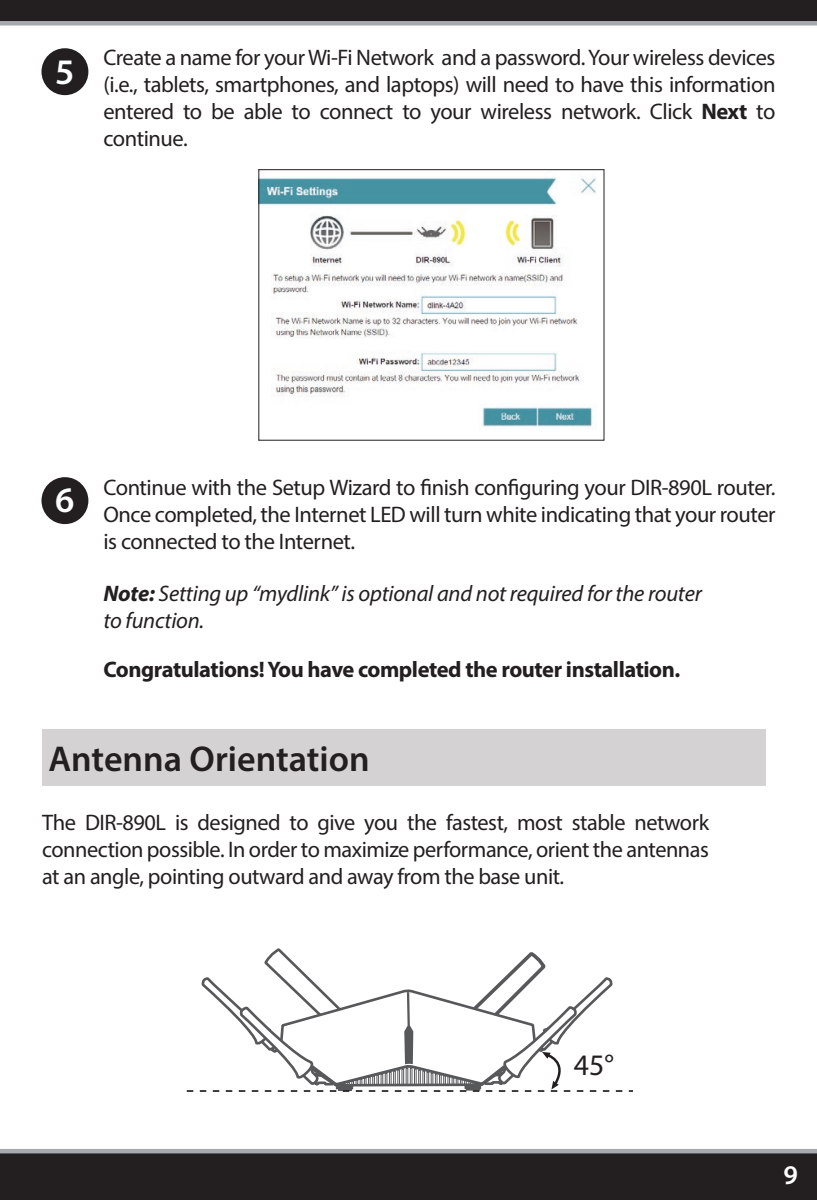
<style>
.page{position:relative;width:817px;height:1200px;background:#fff}
.page>*{position:absolute;margin:0;border:0;box-sizing:border-box;transform-origin:0 0}
.t1{font:600 36px "Myriad Pro";color:#231f20}
.t2{font:600 36px "Myriad Pro";color:#fff}
.t3{font:29.93px "Myriad Pro";color:#231f20}
.t4{font:600 27px "Myriad Pro";color:#fff}
.t5{font:22.5px/27px "Myriad Pro";letter-spacing:-.02em;color:#231f20;text-align:justify}
.t6{font:italic 22.5px/27px "Myriad Pro";letter-spacing:-.01em;color:#231f20}
.t7{font:700 22.5px "Myriad Pro";letter-spacing:-.02em;color:#231f20}
.s1{font-weight:700}
</style>
<div class="page">
<svg style="left:0;top:1149px;width:816px;height:50px;background:#2e2b2c"></svg>
<svg style="left:0;top:0;width:816px;height:26px;background:#3e3a3c"></svg>
<div style="left:43px;top:49px;width:44px;height:45px;background:#231f20;border-radius:50%"></div>
<div style="left:41px;top:48px;width:47px;height:47px;border:2px solid #231f20;border-radius:50%"></div>
<div style="left:43px;top:478px;width:44px;height:45px;background:#231f20;border-radius:50%"></div>
<div style="left:41px;top:477px;width:47px;height:47px;border:2px solid #231f20;border-radius:50%"></div>
<div style="left:42px;top:729px;width:723px;height:57px;background:#d4d2d2"></div>
<svg style="left:187px;top:948px;width:445px;height:143px"></svg>
<img style="left:261px;top:177px;width:336px;height:250px">
<h1 class="t2" style="left:55px;top:49px;width:21px">5</h1>
<p class="t5" style="left:103px;top:43px;width:673px">Create a name for your Wi-Fi Network and a password. Your wireless devices (i.e., tablets, smartphones, and laptops) will need to have this information entered to be able to connect to your wireless network. Click <span class="s1">Next</span> to continue.</p>
<h1 class="t2" style="left:55px;top:477px;width:21px">6</h1>
<p class="t5" style="left:103px;top:473px;width:673px">Continue with the Setup Wizard to finish configuring your DIR-890L router.<br>Once completed, the Internet LED will turn white indicating that your router is connected to the Internet.</p>
<p class="t6" style="left:103px;top:579px;width:600px"><span class="s1">Note:</span> Setting up “mydlink” is optional and not required for the router to function.</p>
<p class="t7" style="left:103px;top:655px;width:578px">Congratulations! You have completed the router installation.</p>
<h1 class="t1" style="left:48px;top:736px;width:322px">Antenna Orientation</h1>
<p class="t5" style="left:42px;top:808px;width:668px">The DIR-890L is designed to give you the fastest, most stable network connection possible. In order to maximize performance, orient the antennas at an angle, pointing outward and away from the base unit.</p>
<h2 class="t3" style="left:573px;top:1046px;width:42px">45°</h2>
<p class="t4" style="left:783px;top:1157px;width:16px">9</p>
</div>
